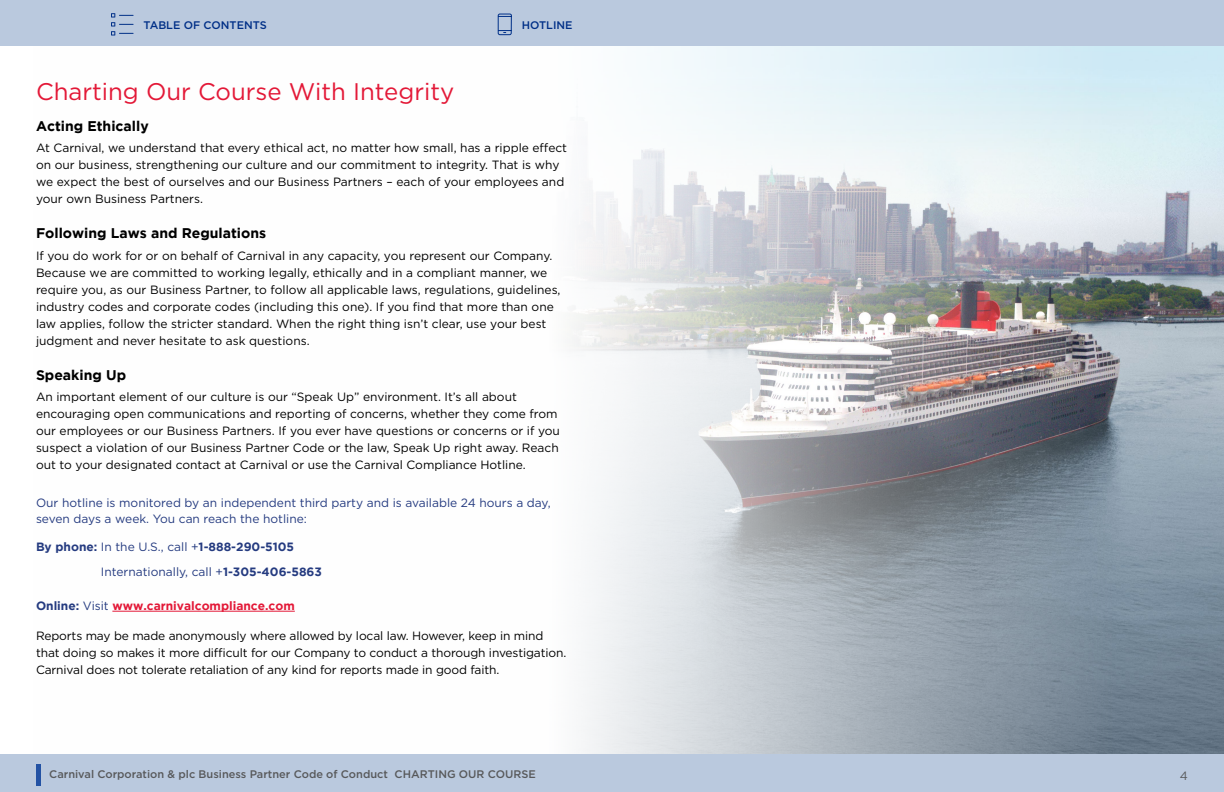
<style>
.page{position:relative;width:1224px;height:792px;background:#fff}
.page>*{position:absolute;margin:0;border:0;box-sizing:border-box;transform-origin:0 0}
.t1{font:24px "Gotham";color:#e31837}
.t2{font:700 14px "Gotham";color:#000}
.t3{font:12px/17px "Gotham";color:#000}
.t4{font:12px/16px "Gotham";color:#253b80}
.t5{font:700 12px/25px "Gotham";color:#253b80}
.t6{font:700 12px "Gotham";color:#e31837}
.t7{font:12px "Gotham";color:#58595b}
.t8{font:500 11px "Gotham";color:#58595b}
.t9{font:500 11px "Gotham";color:#002f87}
.s1{font-weight:400}
.s2{color:#253b80}
.s3{font-weight:400;color:#253b80}
</style>
<div class="page">
<img style="left:112px;top:46px;width:1112px;height:708px">
<hr style="left:112px;top:611px;width:183px;height:1px;background:#e31837">
<div style="left:0;top:0;width:1224px;height:46px;background:#bac9de"></div>
<div style="left:0;top:754px;width:1224px;height:38px;background:#bac9de"></div>
<svg style="left:111px;top:13px;width:23px;height:23px"></svg>
<div style="left:36px;top:764px;width:5px;height:21px;background:#2352a4"></div>
<svg style="left:497px;top:13px;width:15px;height:23px"></svg>
<p class="t9" style="left:144px;top:18px;width:125px">TABLE OF CONTENTS</p>
<p class="t9" style="left:522px;top:18px;width:52px">HOTLINE</p>
<h1 class="t1" style="left:36px;top:76px;width:420px">Charting Our Course With Integrity</h1>
<p class="t2" style="left:36px;top:118px;width:114px">Acting Ethically</p>
<p class="t3" style="left:36px;top:139px;width:533px">At Carnival, we understand that every ethical act, no matter how small, has a ripple effect on our business, strengthening our culture and our commitment to integrity. That is why we expect the best of ourselves and our Business Partners – each of your employees and your own Business Partners.</p>
<p class="t2" style="left:36px;top:225px;width:232px">Following Laws and Regulations</p>
<p class="t3" style="left:36px;top:247px;width:526px">If you do work for or on behalf of Carnival in any capacity, you represent our Company.<br>Because we are committed to working legally, ethically and in a compliant manner, we require you, as our Business Partner, to follow all applicable laws, regulations, guidelines, industry codes and corporate codes (including this one). If you find that more than one law applies, follow the stricter standard. When the right thing isn’t clear, use your best judgment and never hesitate to ask questions.</p>
<p class="t2" style="left:36px;top:367px;width:92px">Speaking Up</p>
<p class="t3" style="left:36px;top:388px;width:525px">An important element of our culture is our “Speak Up” environment. It’s all about encouraging open communications and reporting of concerns, whether they come from our employees or our Business Partners. If you ever have questions or concerns or if you suspect a violation of our Business Partner Code or the law, Speak Up right away. Reach out to your designated contact at Carnival or use the Carnival Compliance Hotline.</p>
<p class="t4" style="left:36px;top:495px;width:516px">Our hotline is monitored by an independent third party and is available 24 hours a day, seven days a week. You can reach the hotline:</p>
<p class="t5" style="left:101px;top:534px;width:223px;text-indent:-65px">By phone: <span class="s1">In the U.S., call +</span>1-888-290-5105<br><span class="s1">Internationally, call +</span>1-305-406-5863</p>
<p class="t6" style="left:36px;top:598px;width:260px"><span class="s2">Online:</span> <span class="s3">Visit</span> www.carnivalcompliance.com</p>
<p class="t3" style="left:36px;top:627px;width:532px">Reports may be made anonymously where allowed by local law. However, keep in mind that doing so makes it more difficult for our Company to conduct a thorough investigation.<br>Carnival does not tolerate retaliation of any kind for reports made in good faith.</p>
<p class="t8" style="left:49px;top:767px;width:488px">Carnival Corporation &amp; plc Business Partner Code of Conduct CHARTING OUR COURSE</p>
<p class="t7" style="left:1180px;top:768px;width:10px">4</p>
</div>
